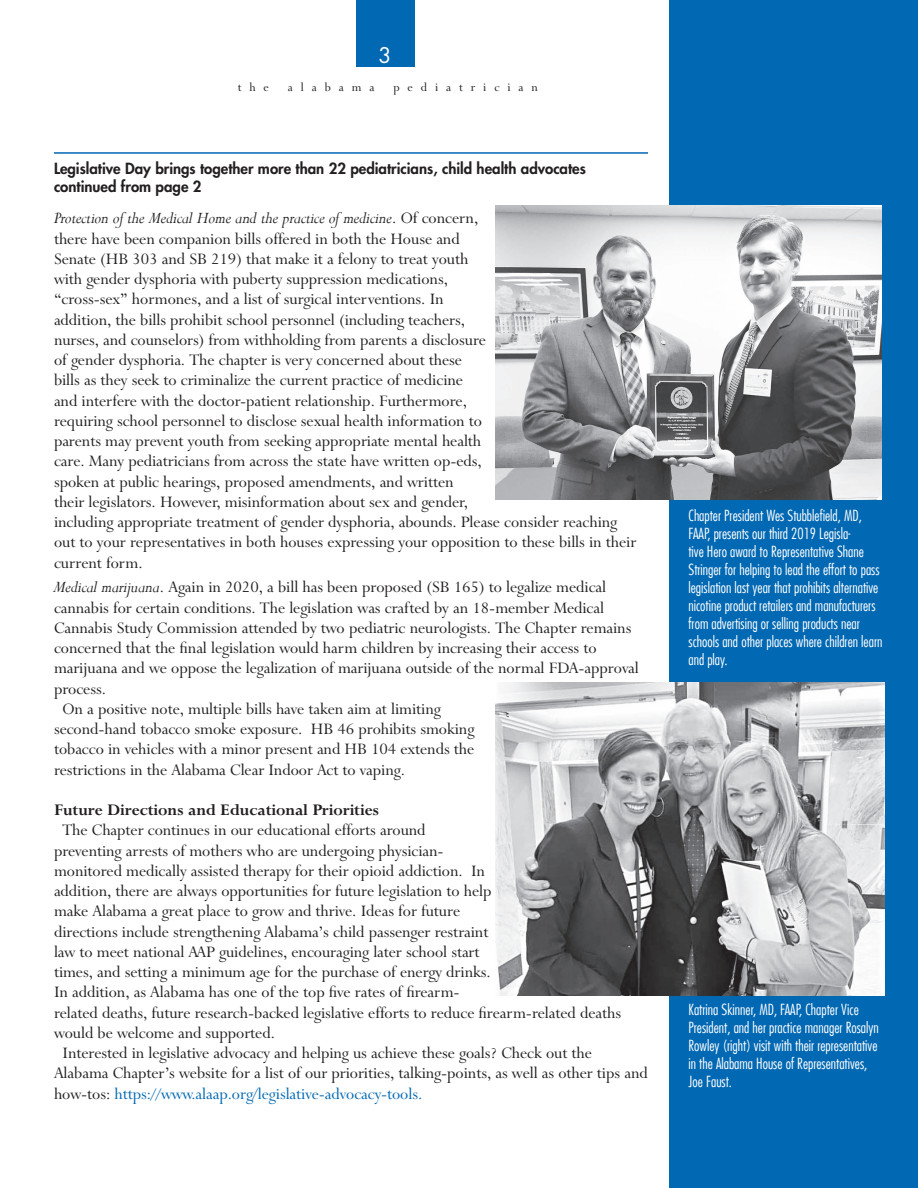
<style>
.page{position:relative;width:918px;height:1188px;background:#fff}
.page>*{position:absolute;margin:0;border:0;box-sizing:border-box;transform-origin:0 0}
.t1{font:21px "Futura";color:#fff}
.t2{font:18px/20.2px "Lapidary 333 BT";color:#231f20}
.t3{font:18px "Lapidary 333 BT";color:#0168b3}
.t4{font:700 18px "Lapidary 333 BT";color:#231f20}
.t5{font:300 condensed 15px/18px "Futura";color:#fff}
.t6{font:800 15px/18px "Futura";color:#231f20}
.t7{font:13.5px "Lapidary 333 BT";letter-spacing:.59em;color:#231f20}
.s1{font-style:italic}
.s2{color:#231f20}
</style>
<div class="page">
<div style="left:670px;top:0;width:248px;height:1188px;background:#0168b3"></div>
<div style="left:356px;top:0;width:58px;height:67px;background:#0168b3"></div>
<img style="left:495px;top:206px;width:386px;height:294px">
<img style="left:495px;top:683px;width:390px;height:312px">
<hr style="left:54px;top:152px;width:594px;height:2px;background:#0168b3">
<p class="t1" style="left:379px;top:40px;width:14px">3</p>
<p class="t7" style="left:238px;top:80px;width:33px">the</p>
<p class="t7" style="left:288px;top:80px;width:88px">alabama</p>
<p class="t7" style="left:393px;top:80px;width:146px">pediatrician</p>
<p class="t6" style="left:54px;top:159px;width:533px">Legislative Day brings together more than 22 pediatricians, child health advocates continued from page 2</p>
<p class="t2" style="left:54px;top:208px;width:584px"><span class="s1">Protection of the Medical Home and the practice of medicine</span>. Of concern,<br>there have been companion bills offered in both the House and<br>Senate (HB 303 and SB 219) that make it a felony to treat youth<br>with gender dysphoria with puberty suppression medications,<br>“cross-sex” hormones, and a list of surgical interventions. In<br>addition, the bills prohibit school personnel (including teachers,<br>nurses, and counselors) from withholding from parents a disclosure<br>of gender dysphoria. The chapter is very concerned about these<br>bills as they seek to criminalize the current practice of medicine<br>and interfere with the doctor-patient relationship. Furthermore,<br>requiring school personnel to disclose sexual health information to<br>parents may prevent youth from seeking appropriate mental health<br>care. Many pediatricians from across the state have written op-eds,<br>spoken at public hearings, proposed amendments, and written<br>their legislators. However, misinformation about sex and gender,<br>including appropriate treatment of gender dysphoria, abounds. Please consider reaching out to your representatives in both houses expressing your opposition to these bills in their current form.</p>
<p class="t2" style="left:54px;top:577px;width:554px"><span class="s1">Medical marijuana</span>. Again in 2020, a bill has been proposed (SB 165) to legalize medical</p>
<p class="t2" style="left:54px;top:598px;width:552px">cannabis for certain conditions. The legislation was crafted by an 18-member Medical</p>
<p class="t2" style="left:54px;top:618px;width:579px">Cannabis Study Commission attended by two pediatric neurologists. The Chapter remains</p>
<p class="t2" style="left:54px;top:638px;width:544px">concerned that the final legislation would harm children by increasing their access to</p>
<p class="t2" style="left:54px;top:658px;width:586px">marijuana and we oppose the legalization of marijuana outside of the normal FDA-approval</p>
<p class="t2" style="left:54px;top:679px;width:53px">process.</p>
<p class="t2" style="left:62px;top:699px;width:380px">On a positive note, multiple bills have taken aim at limiting</p>
<p class="t2" style="left:54px;top:719px;width:422px">second-hand tobacco smoke exposure. HB 46 prohibits smoking</p>
<p class="t2" style="left:54px;top:739px;width:422px">tobacco in vehicles with a minor present and HB 104 extends the</p>
<p class="t2" style="left:54px;top:760px;width:352px">restrictions in the Alabama Clear Indoor Act to vaping.</p>
<p class="t4" style="left:54px;top:799px;width:327px">Future Directions and Educational Priorities</p>
<p class="t2" style="left:62px;top:820px;width:365px">The Chapter continues in our educational efforts around</p>
<p class="t2" style="left:54px;top:841px;width:391px">preventing arrests of mothers who are undergoing physician-</p>
<p class="t2" style="left:54px;top:861px;width:433px">monitored medically assisted therapy for their opioid addiction. In</p>
<p class="t2" style="left:54px;top:881px;width:439px">addition, there are always opportunities for future legislation to help</p>
<p class="t2" style="left:54px;top:901px;width:408px">make Alabama a great place to grow and thrive. Ideas for future</p>
<p class="t2" style="left:54px;top:922px;width:436px">directions include strengthening Alabama’s child passenger restraint</p>
<p class="t2" style="left:54px;top:942px;width:427px">law to meet national AAP guidelines, encouraging later school start</p>
<p class="t2" style="left:54px;top:962px;width:438px">times, and setting a minimum age for the purchase of energy drinks.</p>
<p class="t2" style="left:54px;top:982px;width:407px">In addition, as Alabama has one of the top five rates of firearm-</p>
<p class="t2" style="left:54px;top:1003px;width:569px">related deaths, future research-backed legislative efforts to reduce firearm-related deaths</p>
<p class="t2" style="left:54px;top:1023px;width:222px">would be welcome and supported.</p>
<p class="t2" style="left:62px;top:1043px;width:531px">Interested in legislative advocacy and helping us achieve these goals? Check out the</p>
<p class="t2" style="left:54px;top:1063px;width:595px">Alabama Chapter’s website for a list of our priorities, talking-points, as well as other tips and</p>
<p class="t3" style="left:54px;top:1083px;width:370px"><span class="s2">how-tos:</span> https://www.alaap.org/legislative-advocacy-tools.</p>
<p class="t5" style="left:688px;top:507px;width:196px">Chapter President Wes Stubblefield, MD, FAAP, presents our third 2019 Legisla-<br>tive Hero award to Representative Shane Stringer for helping to lead the effort to pass legislation last year that prohibits alternative nicotine product retailers and manufacturers from advertising or selling products near schools and other places where children learn and play.</p>
<p class="t5" style="left:688px;top:1001px;width:192px">Katrina Skinner, MD, FAAP, Chapter Vice President, and her practice manager Rosalyn Rowley (right) visit with their representative in the Alabama House of Representatives, Joe Faust.</p>
</div>
